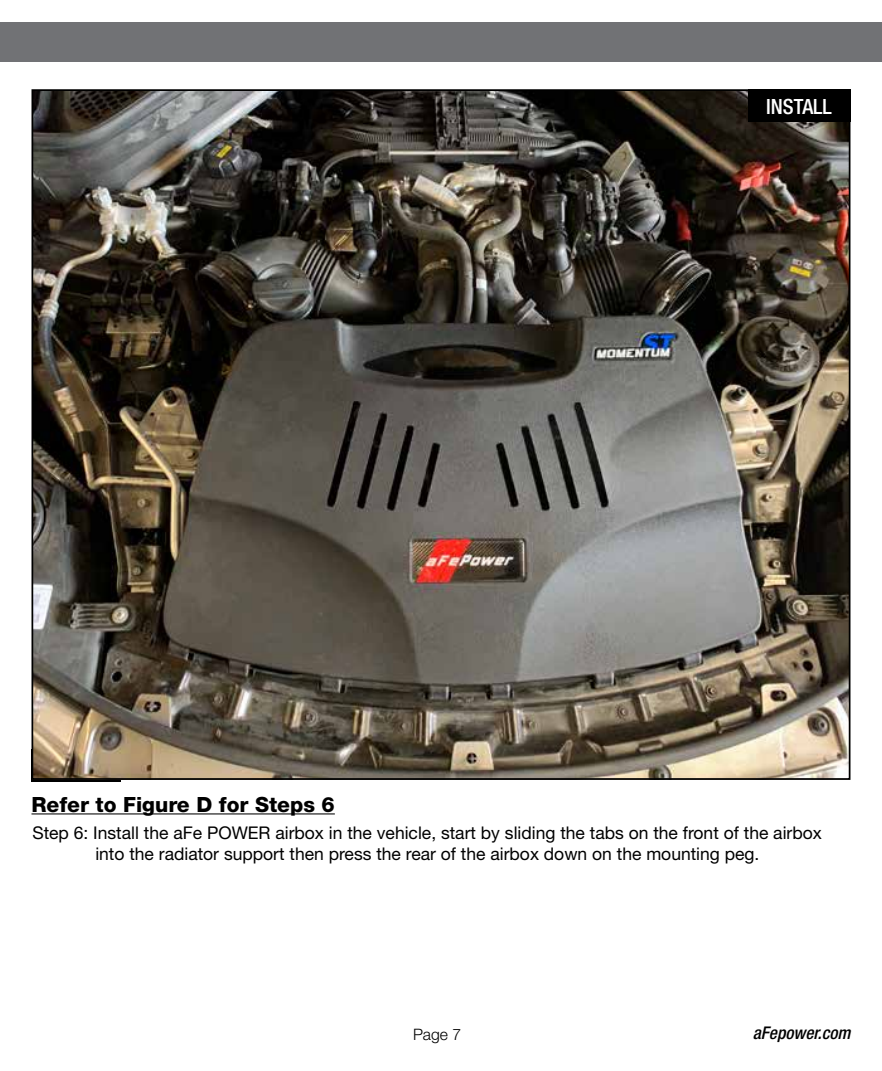
<style>
.page{position:relative;width:882px;height:1071px;background:#fff}
.page>*{position:absolute;margin:0;border:0;box-sizing:border-box;transform-origin:0 0}
.t1{font:800 21px "Helvetica Neue";color:#000}
.t2{font:500 condensed 21px "Helvetica Neue";color:#fff}
.t3{font:17.5px/21px "Helvetica Neue";color:#000;text-align:center}
.t4{font:italic 500 condensed 17.5px "Helvetica Neue";color:#000}
.t5{font:300 15.75px "Helvetica Neue";color:#000}
</style>
<div class="page">
<div style="left:0;top:23px;width:882px;height:39px;background:#717275"></div>
<hr style="left:32px;top:813px;width:303px;height:1px;background:#000">
<svg style="left:32px;top:749px;width:89px;height:33px"></svg>
<img style="left:35px;top:92px;width:812px;height:685px">
<div style="left:748px;top:89px;width:102px;height:33px;background:#000"></div>
<p class="t2" style="left:766px;top:94px;width:67px">INSTALL</p>
<p class="t1" style="left:32px;top:792px;width:305px">Refer to Figure D for Steps 6</p>
<p class="t3" style="left:32px;top:822px;width:791px">Step 6: Install the aFe POWER airbox in the vehicle, start by sliding the tabs on the front of the airbox into the radiator support then press the rear of the airbox down on the mounting peg.</p>
<p class="t5" style="left:413px;top:1024px;width:50px">Page 7</p>
<p class="t4" style="left:753px;top:1023px;width:99px">aFepower.com</p>
</div>
